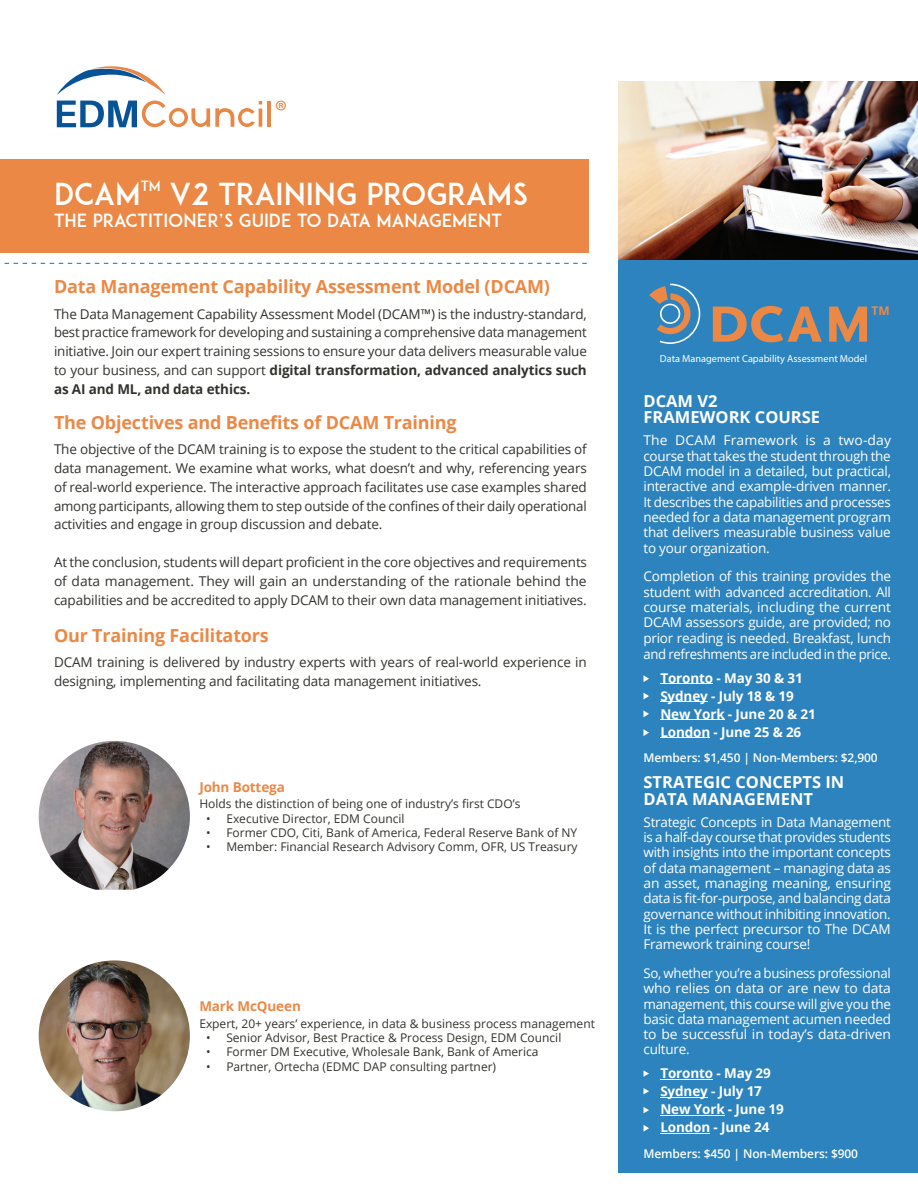
<style>
.page{position:relative;width:918px;height:1188px;background:#fff}
.page>*{position:absolute;margin:0;border:0;box-sizing:border-box;transform-origin:0 0}
.t1{font:30px "ADAM.CGPRO";color:#fff}
.t2{font:29.85px "Myriad Pro";color:#e88746}
.t3{font:700 18px "Open Sans";letter-spacing:-.01em;color:#eb8845}
.t4{font:18px "ADAM.CGPRO";color:#fff}
.t5{font:700 16.5px/16.2px "Open Sans";color:#fff}
.t6{font:13.95px "ADAM.CGPRO";color:#fff}
.t7{font:13.5px/18.8px "Open Sans";letter-spacing:-.01em;color:#32332d;text-align:justify}
.t8{font:13.5px/15.3px "Open Sans";letter-spacing:-.02em;color:#fff;text-align:justify}
.t9{font:700 13.5px/18px "Open Sans";letter-spacing:-.01em;color:#fff}
.t10{font:700 13.5px "Open Sans";letter-spacing:-.01em;color:#eb8845}
.t11{font:12px "Open Sans";color:#32332d}
.t12{font:600 12px "Open Sans";letter-spacing:-.01em;color:#fff}
.t13{font:700 12px "Open Sans";color:#eb8845}
.t14{font:10.2px "Myriad Pro";color:#fff}
.s1{font-weight:700}
</style>
<div class="page">
<div style="left:619px;top:260px;width:299px;height:913px;background:#2c83bd"></div>
<img style="left:619px;top:81px;width:299px;height:179px">
<div style="left:0;top:160px;width:589px;height:93px;background:#eb8845"></div>
<svg style="left:5px;top:263px;width:582px;height:1px"></svg>
<svg style="left:713px;top:306px;width:154px;height:36px"></svg>
<svg style="left:649px;top:284px;width:51px;height:60px"></svg>
<hr style="left:660px;top:683px;width:53px;height:1px;background:#fff">
<hr style="left:660px;top:701px;width:48px;height:1px;background:#fff">
<hr style="left:660px;top:719px;width:65px;height:1px;background:#fff">
<hr style="left:660px;top:737px;width:50px;height:1px;background:#fff">
<svg style="left:644px;top:675px;width:5px;height:7px"></svg>
<svg style="left:644px;top:693px;width:5px;height:6px"></svg>
<img style="left:39px;top:960px;width:151px;height:151px;border-radius:76px">
<img style="left:39px;top:816px;width:151px;height:74px">
<svg style="left:643px;top:710px;width:6px;height:7px"></svg>
<hr style="left:660px;top:1079px;width:53px;height:1px;background:#fff">
<hr style="left:660px;top:1097px;width:48px;height:1px;background:#fff">
<hr style="left:660px;top:1115px;width:65px;height:1px;background:#fff">
<hr style="left:660px;top:1133px;width:50px;height:1px;background:#fff">
<svg style="left:644px;top:1070px;width:5px;height:7px"></svg>
<svg style="left:644px;top:1088px;width:5px;height:6px"></svg>
<svg style="left:644px;top:1107px;width:5px;height:6px"></svg>
<hr style="left:267px;top:101px;width:4px;height:26px;background:#e88746">
<svg style="left:57px;top:101px;width:205px;height:26px"></svg>
<svg style="left:57px;top:66px;width:109px;height:29px"></svg>
<svg style="left:643px;top:729px;width:6px;height:7px"></svg>
<svg style="left:644px;top:1125px;width:5px;height:7px"></svg>
<h2 class="t2" style="left:275px;top:93px;width:14px">®</h2>
<h1 class="t1" style="left:54px;top:176px;width:88px">DCAM</h1>
<p class="t6" style="left:141px;top:178px;width:22px">TM</p>
<h1 class="t1" style="left:170px;top:176px;width:360px">V2 TRAINING PROGRAMS</h1>
<h3 class="t4" style="left:54px;top:209px;width:449px">THE PRACTITIONER’S GUIDE TO DATA MANAGEMENT</h3>
<h3 class="t3" style="left:54px;top:274px;width:498px">Data Management Capability Assessment Model (DCAM)</h3>
<p class="t7" style="left:54px;top:304px;width:534px">The Data Management Capability Assessment Model (DCAM™) is the industry-standard, best practice framework for developing and sustaining a comprehensive data management initiative. Join our expert training sessions to ensure your data delivers measurable value to your business, and can support <span class="s1">digital transformation, advanced analytics such as AI and ML, and data ethics.</span></p>
<h3 class="t3" style="left:54px;top:410px;width:404px">The Objectives and Benefits of DCAM Training</h3>
<p class="t7" style="left:54px;top:440px;width:534px">The objective of the DCAM training is to expose the student to the critical capabilities of data management. We examine what works, what doesn’t and why, referencing years of real-world experience. The interactive approach facilitates use case examples shared among participants, allowing them to step outside of the confines of their daily operational activities and engage in group discussion and debate.</p>
<p class="t7" style="left:54px;top:552px;width:535px;line-height:19.2px">At the conclusion, students will depart proficient in the core objectives and requirements of data management. They will gain an understanding of the rationale behind the capabilities and be accredited to apply DCAM to their own data management initiatives.</p>
<h3 class="t3" style="left:54px;top:623px;width:216px">Our Training Facilitators</h3>
<p class="t7" style="left:54px;top:653px;width:534px">DCAM training is delivered by industry experts with years of real-world experience in designing, implementing and facilitating data management initiatives.</p>
<p class="t10" style="left:199px;top:777px;width:87px">John Bottega</p>
<p class="t11" style="left:199px;top:796px;width:323px">Holds the distinction of being one of industry’s first CDO’s</p>
<p class="t11" style="left:206px;top:810px;width:200px">• Executive Director, EDM Council</p>
<p class="t11" style="left:206px;top:825px;width:373px">• Former CDO, Citi, Bank of America, Federal Reserve Bank of NY</p>
<p class="t11" style="left:206px;top:839px;width:373px">• Member: Financial Research Advisory Comm, OFR, US Treasury</p>
<p class="t10" style="left:199px;top:997px;width:103px">Mark McQueen</p>
<p class="t11" style="left:199px;top:1015px;width:397px">Expert, 20+ years’ experience, in data &amp; business process management</p>
<p class="t11" style="left:206px;top:1030px;width:357px">• Senior Advisor, Best Practice &amp; Process Design, EDM Council</p>
<p class="t11" style="left:206px;top:1044px;width:334px">• Former DM Executive, Wholesale Bank, Bank of America</p>
<p class="t11" style="left:206px;top:1058px;width:292px">• Partner, Ortecha (EDMC DAP consulting partner)</p>
<p class="t13" style="left:872px;top:303px;width:20px">TM</p>
<p class="t14" style="left:660px;top:352px;width:209px">Data Management Capability Assessment Model</p>
<p class="t5" style="left:644px;top:393px;width:178px">DCAM V2<br>FRAMEWORK COURSE</p>
<p class="t8" style="left:644px;top:433px;width:249px">The DCAM Framework is a two-day course that takes the student through the DCAM model in a detailed, but practical, interactive and example-driven manner.<br>It describes the capabilities and processes needed for a data management program that delivers measurable business value to your organization.</p>
<p class="t8" style="left:644px;top:568px;width:249px">Completion of this training provides the student with advanced accreditation. All course materials, including the current DCAM assessors guide, are provided; no prior reading is needed. Breakfast, lunch and refreshments are included in the price.</p>
<p class="t9" style="left:660px;top:668px;width:157px">Toronto - May 30 &amp; 31<br>Sydney - July 18 &amp; 19<br>New York - June 20 &amp; 21<br>London - June 25 &amp; 26</p>
<p class="t12" style="left:644px;top:750px;width:236px">Members: $1,450 | Non-Members: $2,900</p>
<p class="t5" style="left:644px;top:774px;width:202px">STRATEGIC CONCEPTS IN<br>DATA MANAGEMENT</p>
<p class="t8" style="left:644px;top:814px;width:249px">Strategic Concepts in Data Management is a half-day course that provides students with insights into the important concepts of data management – managing data as an asset, managing meaning, ensuring data is fit-for-purpose, and balancing data governance without inhibiting innovation.<br>It is the perfect precursor to The DCAM Framework training course!</p>
<p class="t8" style="left:644px;top:965px;width:249px">So, whether you’re a business professional who relies on data or are new to data management, this course will give you the basic data management acumen needed to be successful in today’s data-driven culture.</p>
<p class="t9" style="left:660px;top:1064px;width:125px">Toronto - May 29<br>Sydney - July 17<br>New York - June 19<br>London - June 24</p>
<p class="t12" style="left:644px;top:1145px;width:216px">Members: $450 | Non-Members: $900</p>
</div>
